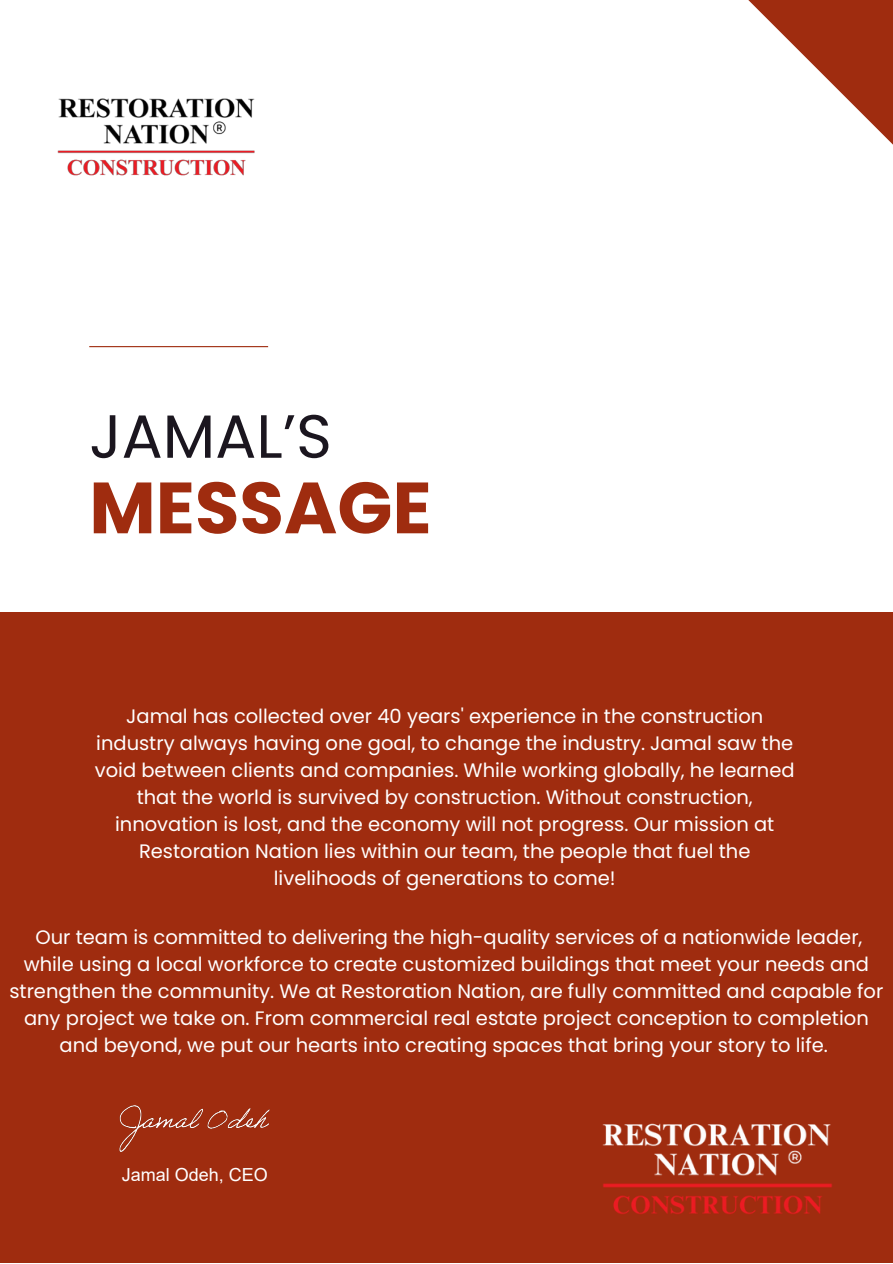
<style>
.page{position:relative;width:893px;height:1264px;background:#fff}
.page>*{position:absolute;margin:0;border:0;box-sizing:border-box;transform-origin:0 0}
.t1{font:700 72.3px "Poppins";color:#9f2c0f}
.t2{font:60.9px "Poppins";color:#1b161f}
.t3{font:19.5px/27px "Poppins";color:#fff;text-align:center}
.t4{font:18px "Arial";color:#fff}
</style>
<div class="page">
<svg style="left:748px;top:0;width:144px;height:144px"></svg>
<div style="left:0;top:612px;width:892px;height:650px;background:#9f2c0f"></div>
<hr style="left:89px;top:346px;width:179px;height:1px;background:#9f2c0f">
<img style="left:602px;top:1123px;width:230px;height:91px">
<img style="left:57px;top:98px;width:198px;height:78px">
<img style="left:119px;top:1105px;width:151px;height:47px">
<p class="t2" style="left:89px;top:394px;width:244px">JAMAL’S</p>
<p class="t1" style="left:89px;top:457px;width:344px">MESSAGE</p>
<p class="t3" style="left:95px;top:703px;width:701px">Jamal has collected over 40 years' experience in the construction industry always having one goal, to change the industry. Jamal saw the void between clients and companies. While working globally, he learned that the world is survived by construction. Without construction, innovation is lost, and the economy will not progress. Our mission at Restoration Nation lies within our team, the people that fuel the livelihoods of generations to come!</p>
<p class="t3" style="left:9px;top:923px;width:875px">Our team is committed to delivering the high-quality services of a nationwide leader, while using a local workforce to create customized buildings that meet your needs and strengthen the community. We at Restoration Nation, are fully committed and capable for any project we take on. From commercial real estate project conception to completion and beyond, we put our hearts into creating spaces that bring your story to life.</p>
<p class="t4" style="left:122px;top:1161px;width:148px">Jamal Odeh, CEO</p>
</div>
